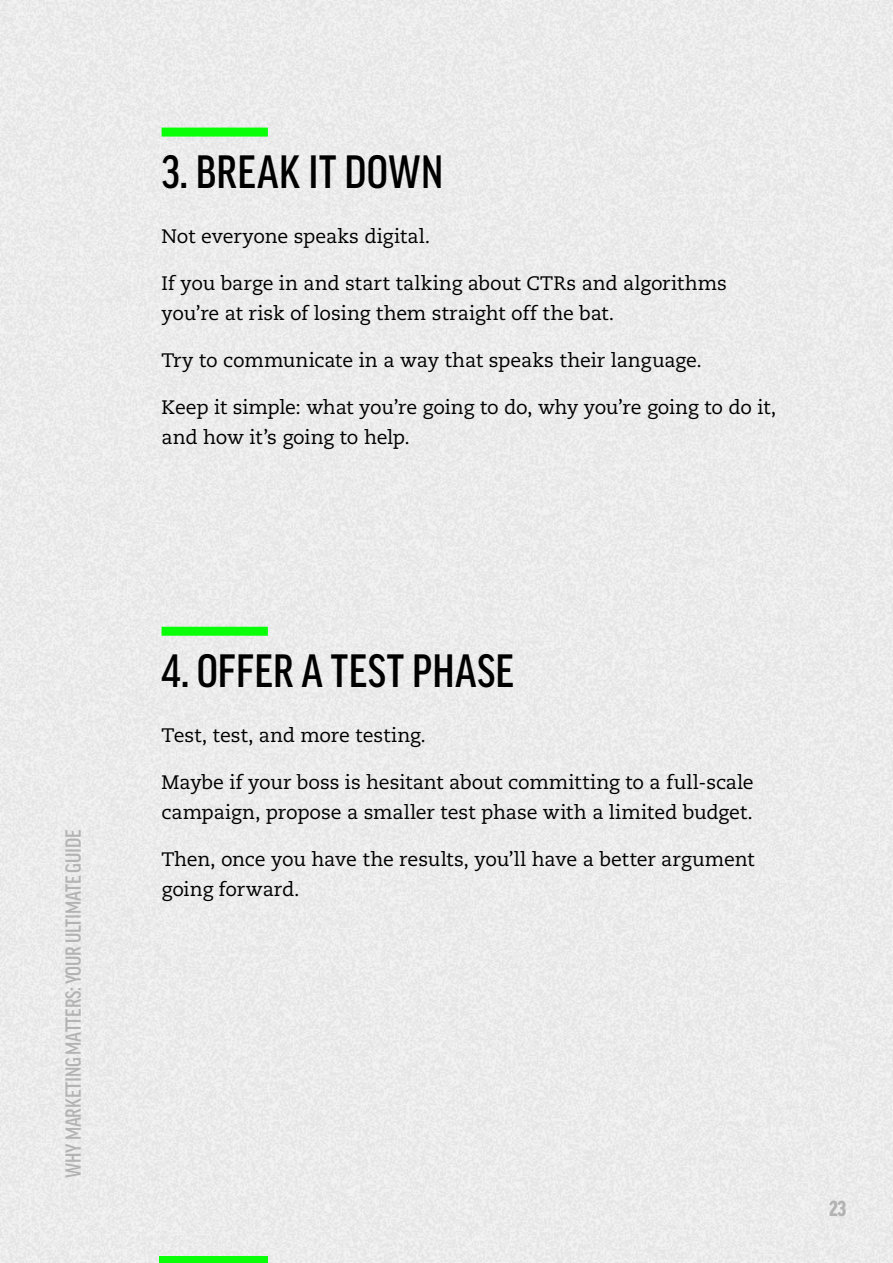
<style>
.page{position:relative;width:893px;height:1263px;background:#fff}
.page>*{position:absolute;margin:0;border:0;box-sizing:border-box;transform-origin:0 0}
.t1{font:500 condensed 45px "Good Pro";letter-spacing:.005em;color:#000}
.t2{font:500 condensed 21px "Good Pro";letter-spacing:-.01em;color:#b3b3b3}
.t3{font:900 condensed 21px "Good Pro";color:#b3b3b3}
.t4{font:19.5px/30px "Caecilia LT Pro 55 Roman";letter-spacing:-.005em;color:#000}
</style>
<div class="page">
<div style="left:0;top:0;width:893px;height:1260px;background:#ebebeb"></div>
<hr style="left:0;top:1260px;width:893px;height:3px;background:#ebebeb">
<div style="left:159px;top:1256px;width:109px;height:7px;background:#08ff07"></div>
<div style="left:162px;top:128px;width:106px;height:9px;background:#08ff07"></div>
<div style="left:162px;top:627px;width:106px;height:9px;background:#08ff07"></div>
<h1 class="t1" style="left:162px;top:146px;width:283px">3. BREAK IT DOWN</h1>
<p class="t4" style="left:162px;top:221px;width:270px">Not everyone speaks digital.</p>
<p class="t4" style="left:162px;top:268px;width:567px">If you barge in and start talking about CTRs and algorithms you’re at risk of losing them straight off the bat.</p>
<p class="t4" style="left:162px;top:345px;width:542px">Try to communicate in a way that speaks their language.</p>
<p class="t4" style="left:162px;top:392px;width:616px">Keep it simple: what you’re going to do, why you’re going to do it, and how it’s going to help.</p>
<p class="t2" style="left:62px;top:1178px;width:350px;rotate:-90deg">WHY MARKETING MATTERS: YOUR ULTIMATE GUIDE</p>
<h1 class="t1" style="left:162px;top:645px;width:354px">4. OFFER A TEST PHASE</h1>
<p class="t4" style="left:162px;top:720px;width:266px">Test, test, and more testing.</p>
<p class="t4" style="left:162px;top:767px;width:594px">Maybe if your boss is hesitant about committing to a full-scale campaign, propose a smaller test phase with a limited budget.</p>
<p class="t4" style="left:162px;top:844px;width:594px">Then, once you have the results, you’ll have a better argument going forward.</p>
<p class="t3" style="left:829px;top:1197px;width:19px">23</p>
</div>
